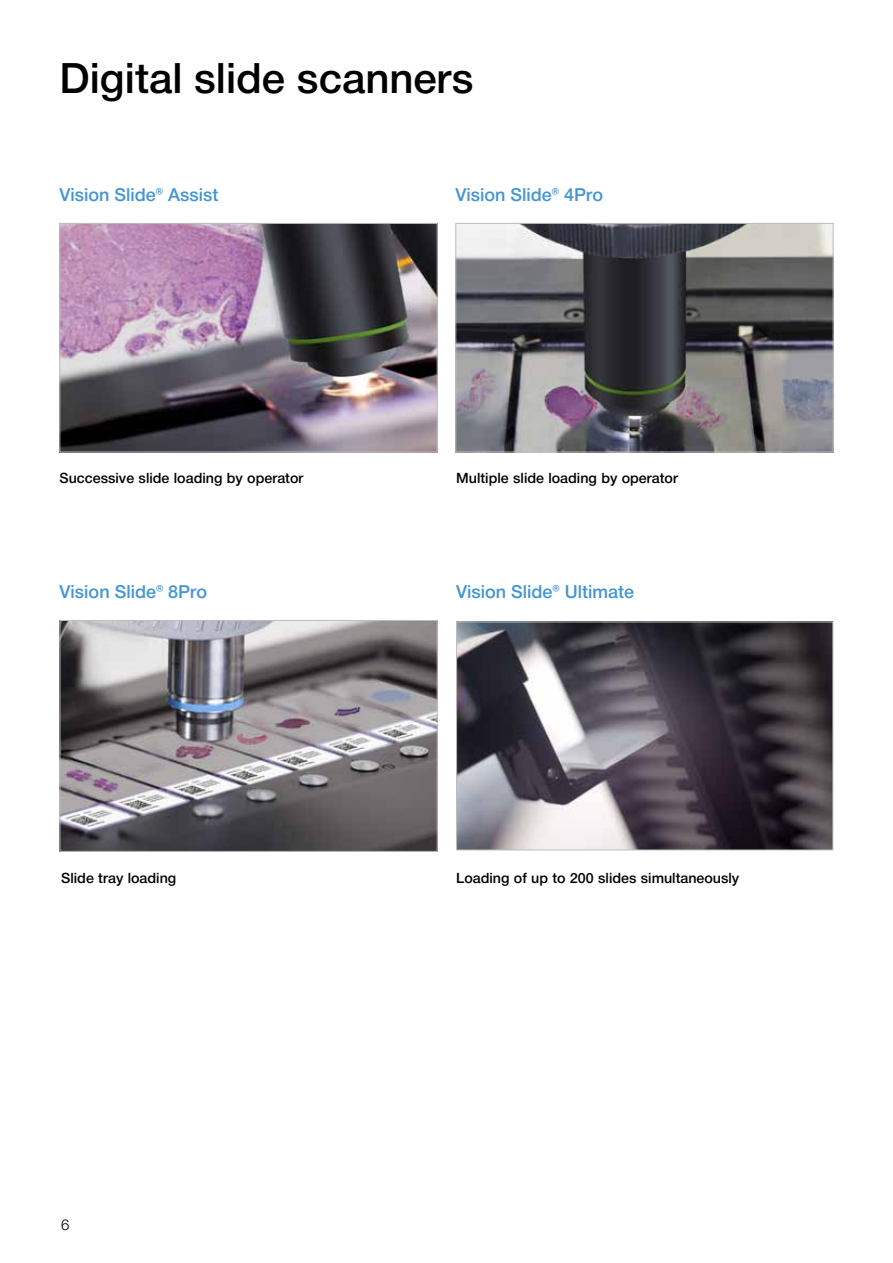
<style>
.page{position:relative;width:893px;height:1263px;background:#fff}
.page>*{position:absolute;margin:0;border:0;box-sizing:border-box;transform-origin:0 0}
.t1{font:500 42px "Helvetica Neue LTCYR";color:#000}
.t2{font:500 18px "Helvetica Neue LTCYR";color:#4495d1}
.t3{font:300 15px "Helvetica Neue LTCYR";color:#000}
.t4{font:500 14.25px "Helvetica Neue LTCYR";color:#000}
</style>
<div class="page">
<img style="left:62px;top:225px;width:373px;height:225px">
<div style="left:60px;top:223px;width:377px;height:229px;border:1px solid #bcbec0"></div>
<img style="left:457px;top:225px;width:374px;height:225px">
<div style="left:455px;top:223px;width:378px;height:229px;border:1px solid #bcbec0"></div>
<img style="left:62px;top:622px;width:373px;height:228px">
<div style="left:60px;top:620px;width:377px;height:232px;border:1px solid #bcbec0"></div>
<img style="left:458px;top:624px;width:373px;height:224px">
<div style="left:456px;top:622px;width:377px;height:228px;border:1px solid #bcbec0"></div>
<h1 class="t1" style="left:60px;top:55px;width:415px">Digital slide scanners</h1>
<p class="t2" style="left:60px;top:184px;width:160px">Vision Slide® Assist</p>
<p class="t2" style="left:455px;top:184px;width:149px">Vision Slide® 4Pro</p>
<p class="t4" style="left:60px;top:471px;width:245px">Successive slide loading by operator</p>
<p class="t4" style="left:456px;top:471px;width:223px">Multiple slide loading by operator</p>
<p class="t2" style="left:60px;top:581px;width:149px">Vision Slide® 8Pro</p>
<p class="t2" style="left:456px;top:581px;width:179px">Vision Slide® Ultimate</p>
<p class="t4" style="left:61px;top:870px;width:117px">Slide tray loading</p>
<p class="t4" style="left:456px;top:870px;width:285px">Loading of up to 200 slides simultaneously</p>
<p class="t3" style="left:61px;top:1217px;width:10px">6</p>
</div>
